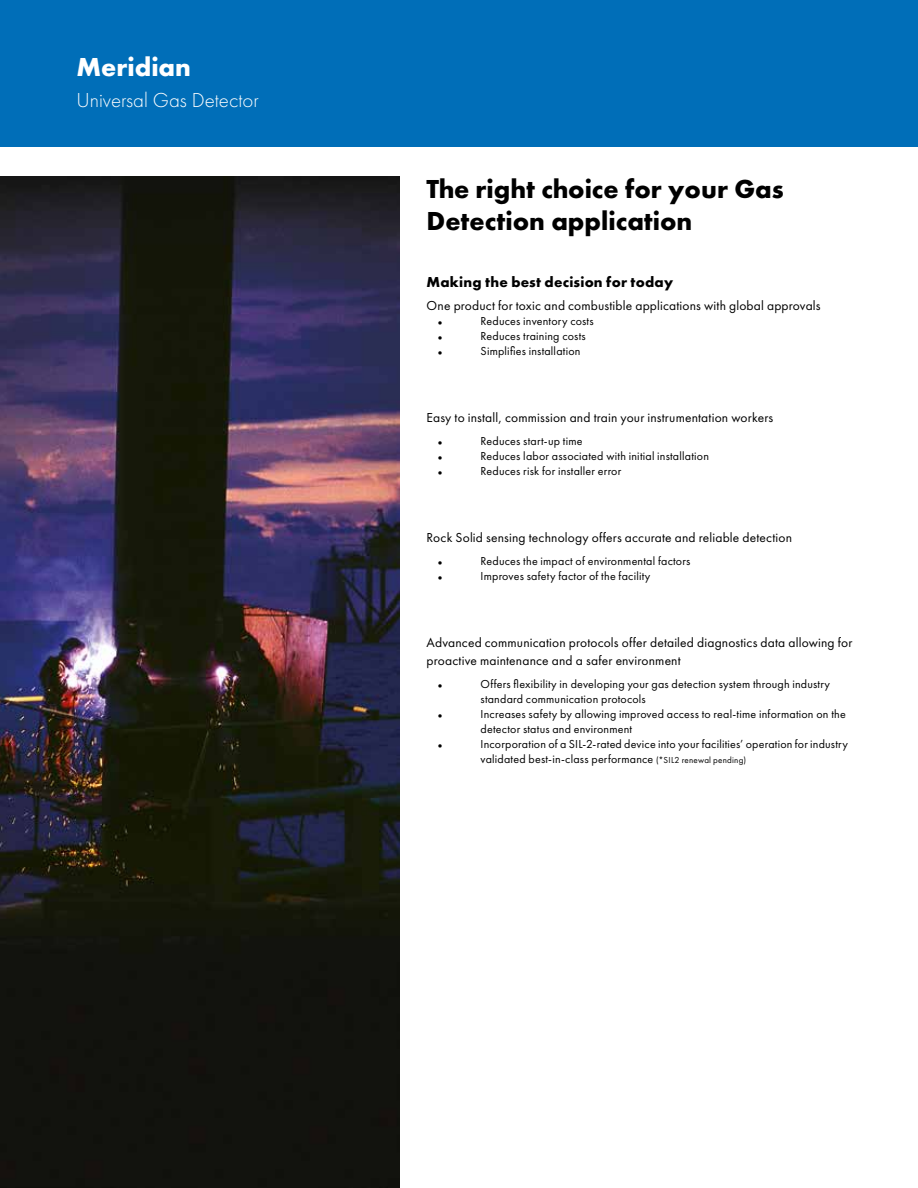
<style>
.page{position:relative;width:918px;height:1188px;background:#fff}
.page>*{position:absolute;margin:0;border:0;box-sizing:border-box;transform-origin:0 0}
.t1{font:700 27px/32.4px "Futura PT";color:#000}
.t2{font:700 27px "Futura PT";color:#fff}
.t3{font:300 21px "Futura PT";color:#fff}
.t4{font:700 15px "Futura PT";letter-spacing:.015em;color:#000}
.t5{font:13.5px/18px "Futura PT";letter-spacing:.01em;color:#000}
.t6{font:12px/15px "Futura PT";letter-spacing:.015em;color:#000}
.s1{font-size:9px}
</style>
<div class="page">
<img style="left:0;top:176px;width:400px;height:1012px">
<div style="left:0;top:0;width:918px;height:147px;background:#006eb8"></div>
<h1 class="t2" style="left:76px;top:49px;width:116px">Meridian</h1>
<h2 class="t3" style="left:76px;top:88px;width:184px">Universal Gas Detector</h2>
<h1 class="t1" style="left:427px;top:172px;width:359px">The right choice for your Gas<br>Detection application</h1>
<p class="t4" style="left:427px;top:272px;width:248px">Making the best decision for today</p>
<p class="t5" style="left:427px;top:296px;width:396px">One product for toxic and combustible applications with global approvals</p>
<p class="t6" style="left:434px;top:315px;width:13px">•</p>
<p class="t6" style="left:481px;top:313px;width:115px">Reduces inventory costs</p>
<p class="t6" style="left:434px;top:330px;width:13px">•</p>
<p class="t6" style="left:481px;top:328px;width:107px">Reduces training costs</p>
<p class="t6" style="left:434px;top:345px;width:13px">•</p>
<p class="t6" style="left:481px;top:343px;width:101px">Simplifies installation</p>
<p class="t5" style="left:427px;top:408px;width:348px">Easy to install, commission and train your instrumentation workers</p>
<p class="t6" style="left:434px;top:435px;width:13px">•</p>
<p class="t6" style="left:481px;top:433px;width:104px">Reduces start-up time</p>
<p class="t6" style="left:434px;top:450px;width:13px">•</p>
<p class="t6" style="left:481px;top:448px;width:230px">Reduces labor associated with initial installation</p>
<p class="t6" style="left:434px;top:465px;width:13px">•</p>
<p class="t6" style="left:481px;top:463px;width:142px">Reduces risk for installer error</p>
<p class="t5" style="left:427px;top:528px;width:367px">Rock Solid sensing technology offers accurate and reliable detection</p>
<p class="t6" style="left:434px;top:555px;width:13px">•</p>
<p class="t6" style="left:481px;top:553px;width:211px">Reduces the impact of environmental factors</p>
<p class="t6" style="left:434px;top:570px;width:13px">•</p>
<p class="t6" style="left:481px;top:568px;width:171px">Improves safety factor of the facility</p>
<p class="t5" style="left:427px;top:633px;width:427px">Advanced communication protocols offer detailed diagnostics data allowing for proactive maintenance and a safer environment</p>
<p class="t6" style="left:434px;top:678px;width:13px">•</p>
<p class="t6" style="left:481px;top:676px;width:351px">Offers flexibility in developing your gas detection system through industry standard communication protocols</p>
<p class="t6" style="left:434px;top:708px;width:13px">•</p>
<p class="t6" style="left:481px;top:706px;width:367px">Increases safety by allowing improved access to real-time information on the detector status and environment</p>
<p class="t6" style="left:434px;top:738px;width:13px">•</p>
<p class="t6" style="left:481px;top:736px;width:369px">Incorporation of a SIL-2-rated device into your facilities’ operation for industry validated best-in-class performance <span class="s1">(*SIL2 renewal pending)</span></p>
</div>
